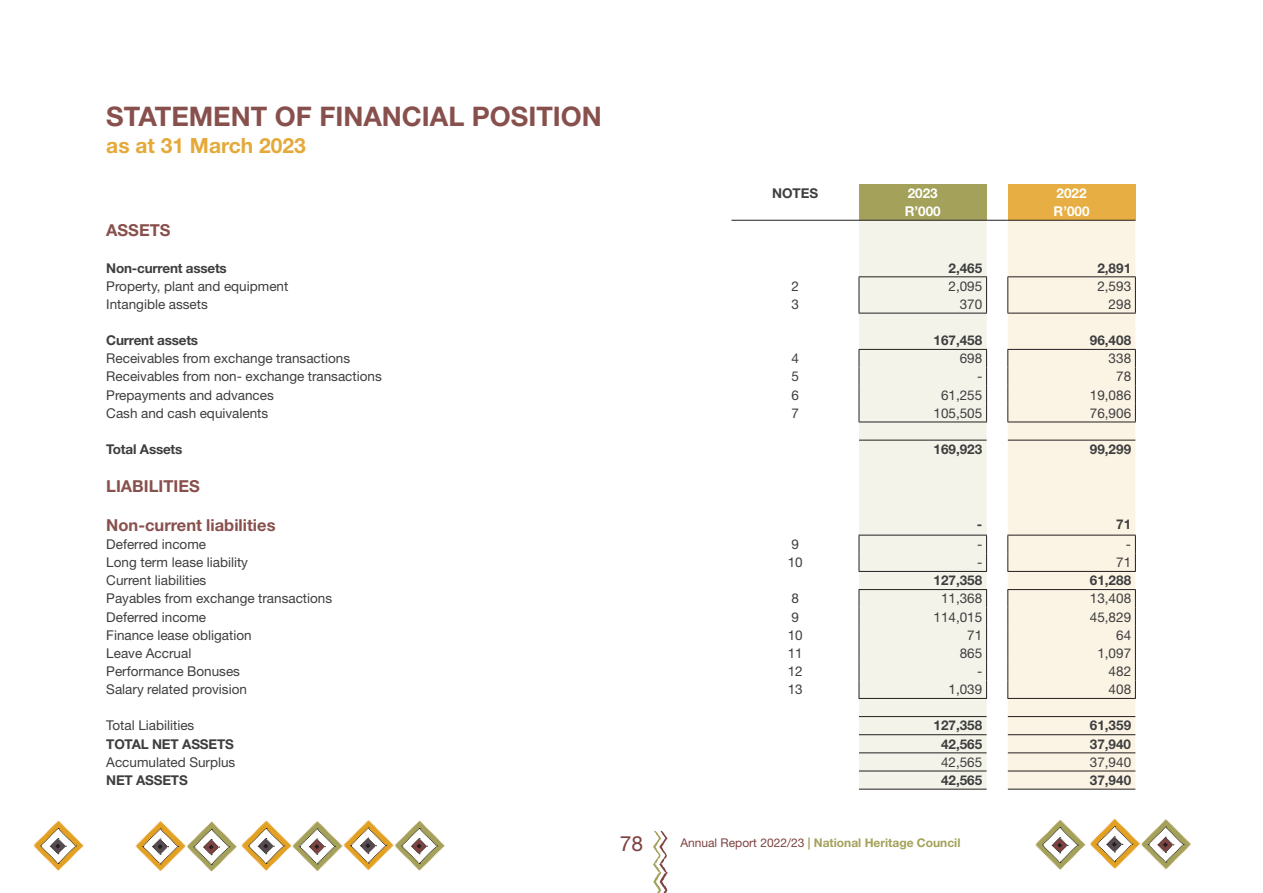
<style>
.page{position:relative;width:1263px;height:893px;background:#fff}
.page>*{position:absolute;margin:0;border:0;box-sizing:border-box;transform-origin:0 0}
.t1{font:700 27px "Helvetica Neue LT Std";color:#88504d}
.t2{font:700 21px "Helvetica Neue LT Std";color:#e5a939}
.t3{font:21px "Helvetica Neue LT Std";color:#7e4241}
.t4{font:700 16.5px "Helvetica Neue LT Std";color:#88504d}
.t5{font:13.5px "Helvetica Neue LT Std";color:#3e3e3f}
.t6{font:700 13.5px "Helvetica Neue LT Std";letter-spacing:-.015em;color:#3e3e3f}
.t7{font:700 13.5px/18px "Helvetica Neue LT Std";color:#fff}
.t8{font:700 12px "Helvetica Neue LT Std";color:#a3a15a}
.s1{font-weight:400;color:#7e4241}
</style>
<div class="page">
<div style="left:859px;top:184px;width:127px;height:36px;background:#a3a15a"></div>
<div style="left:1008px;top:184px;width:127px;height:36px;background:#e6ae43"></div>
<div style="left:859px;top:221px;width:127px;height:568px;background:#f3f3e9"></div>
<div style="left:1008px;top:221px;width:127px;height:568px;background:#fbf3e4"></div>
<svg style="left:986px;top:220px;width:22px;height:1px"></svg>
<hr style="left:859px;top:716px;width:127px;height:1px;background:#231f20">
<hr style="left:859px;top:734px;width:127px;height:1px;background:#231f20">
<hr style="left:859px;top:752px;width:127px;height:1px;background:#231f20">
<hr style="left:859px;top:771px;width:127px;height:1px;background:#231f20">
<hr style="left:859px;top:789px;width:127px;height:1px;background:#231f20">
<hr style="left:1008px;top:716px;width:127px;height:1px;background:#231f20">
<hr style="left:1007px;top:589px;width:129px;height:1px;background:#231f20">
<svg style="left:1007px;top:590px;width:1px;height:108px"></svg>
<svg style="left:1135px;top:590px;width:1px;height:108px"></svg>
<hr style="left:1007px;top:698px;width:129px;height:1px;background:#231f20">
<hr style="left:859px;top:589px;width:128px;height:1px;background:#231f20">
<svg style="left:859px;top:590px;width:1px;height:108px"></svg>
<svg style="left:986px;top:590px;width:1px;height:108px"></svg>
<hr style="left:859px;top:698px;width:128px;height:1px;background:#231f20">
<hr style="left:1007px;top:535px;width:129px;height:1px;background:#231f20">
<svg style="left:1007px;top:535px;width:1px;height:36px"></svg>
<svg style="left:1135px;top:535px;width:1px;height:36px"></svg>
<hr style="left:1007px;top:571px;width:129px;height:1px;background:#231f20">
<hr style="left:859px;top:535px;width:128px;height:1px;background:#231f20">
<svg style="left:859px;top:535px;width:1px;height:36px"></svg>
<svg style="left:986px;top:535px;width:1px;height:36px"></svg>
<hr style="left:859px;top:571px;width:128px;height:1px;background:#231f20">
<hr style="left:1007px;top:276px;width:129px;height:1px;background:#231f20">
<svg style="left:1007px;top:277px;width:1px;height:36px"></svg>
<svg style="left:1135px;top:277px;width:1px;height:36px"></svg>
<hr style="left:1007px;top:313px;width:129px;height:1px;background:#231f20">
<hr style="left:859px;top:276px;width:128px;height:1px;background:#231f20">
<svg style="left:859px;top:277px;width:1px;height:36px"></svg>
<svg style="left:986px;top:277px;width:1px;height:36px"></svg>
<hr style="left:859px;top:313px;width:128px;height:1px;background:#231f20">
<hr style="left:859px;top:349px;width:128px;height:1px;background:#231f20">
<svg style="left:859px;top:350px;width:1px;height:72px"></svg>
<svg style="left:986px;top:350px;width:1px;height:72px"></svg>
<hr style="left:859px;top:422px;width:128px;height:1px;background:#231f20">
<hr style="left:1007px;top:349px;width:129px;height:1px;background:#231f20">
<svg style="left:1007px;top:350px;width:1px;height:72px"></svg>
<svg style="left:1135px;top:350px;width:1px;height:72px"></svg>
<hr style="left:1007px;top:422px;width:129px;height:1px;background:#231f20">
<hr style="left:859px;top:440px;width:127px;height:1px;background:#231f20">
<hr style="left:1008px;top:440px;width:127px;height:1px;background:#231f20">
<hr style="left:1008px;top:734px;width:127px;height:1px;background:#231f20">
<hr style="left:1008px;top:752px;width:127px;height:1px;background:#231f20">
<hr style="left:1008px;top:771px;width:127px;height:1px;background:#231f20">
<hr style="left:1008px;top:789px;width:127px;height:1px;background:#231f20">
<hr style="left:731px;top:220px;width:128px;height:1px;background:#231f20">
<hr style="left:859px;top:220px;width:127px;height:1px;background:#231f20">
<hr style="left:1008px;top:220px;width:127px;height:1px;background:#231f20">
<svg style="left:33px;top:820px;width:51px;height:51px"></svg>
<svg style="left:135px;top:820px;width:310px;height:52px"></svg>
<svg style="left:1035px;top:818px;width:156px;height:52px"></svg>
<svg style="left:653px;top:830px;width:15px;height:63px"></svg>
<h1 class="t1" style="left:106px;top:99px;width:497px">STATEMENT OF FINANCIAL POSITION</h1>
<h2 class="t2" style="left:106px;top:132px;width:201px">as at 31 March 2023</h2>
<p class="t6" style="left:772px;top:185px;width:48px">NOTES</p>
<p class="t7" style="left:905px;top:184px;width:38px">2023<br>R’000</p>
<p class="t7" style="left:1053px;top:184px;width:38px">2022<br>R’000</p>
<p class="t4" style="left:106px;top:220px;width:66px">ASSETS</p>
<p class="t6" style="left:106px;top:259px;width:122px">Non-current assets</p>
<p class="t6" style="left:948px;top:259px;width:35px">2,465</p>
<p class="t6" style="left:1097px;top:259px;width:35px">2,891</p>
<p class="t5" style="left:106px;top:278px;width:184px">Property, plant and equipment</p>
<p class="t5" style="left:791px;top:278px;width:9px">2</p>
<p class="t5" style="left:948px;top:278px;width:35px">2,095</p>
<p class="t5" style="left:1097px;top:278px;width:35px">2,593</p>
<p class="t5" style="left:106px;top:296px;width:103px">Intangible assets</p>
<p class="t5" style="left:791px;top:296px;width:9px">3</p>
<p class="t5" style="left:960px;top:296px;width:24px">370</p>
<p class="t5" style="left:1109px;top:296px;width:24px">298</p>
<p class="t6" style="left:106px;top:332px;width:93px">Current assets</p>
<p class="t6" style="left:933px;top:332px;width:50px">167,458</p>
<p class="t6" style="left:1090px;top:332px;width:43px">96,408</p>
<p class="t5" style="left:106px;top:350px;width:245px">Receivables from exchange transactions</p>
<p class="t5" style="left:791px;top:350px;width:9px">4</p>
<p class="t5" style="left:960px;top:350px;width:24px">698</p>
<p class="t5" style="left:1109px;top:350px;width:24px">338</p>
<p class="t5" style="left:106px;top:369px;width:277px">Receivables from non- exchange transactions</p>
<p class="t5" style="left:791px;top:369px;width:9px">5</p>
<p class="t5" style="left:977px;top:369px;width:7px">-</p>
<p class="t5" style="left:1116px;top:369px;width:17px">78</p>
<p class="t5" style="left:106px;top:387px;width:169px">Prepayments and advances</p>
<p class="t5" style="left:791px;top:387px;width:9px">6</p>
<p class="t5" style="left:941px;top:387px;width:43px">61,255</p>
<p class="t5" style="left:1090px;top:387px;width:43px">19,086</p>
<p class="t5" style="left:106px;top:405px;width:163px">Cash and cash equivalents</p>
<p class="t5" style="left:791px;top:405px;width:9px">7</p>
<p class="t5" style="left:933px;top:405px;width:50px">105,505</p>
<p class="t5" style="left:1090px;top:405px;width:43px">76,906</p>
<p class="t6" style="left:106px;top:441px;width:78px">Total Assets</p>
<p class="t6" style="left:933px;top:441px;width:50px">169,923</p>
<p class="t6" style="left:1090px;top:441px;width:43px">99,299</p>
<p class="t4" style="left:106px;top:476px;width:95px">LIABILITIES</p>
<p class="t4" style="left:106px;top:515px;width:171px">Non-current liabilities</p>
<p class="t6" style="left:977px;top:516px;width:7px">-</p>
<p class="t6" style="left:1116px;top:516px;width:17px">71</p>
<p class="t5" style="left:106px;top:536px;width:101px">Deferred income</p>
<p class="t5" style="left:791px;top:536px;width:9px">9</p>
<p class="t5" style="left:977px;top:536px;width:7px">-</p>
<p class="t5" style="left:1126px;top:536px;width:7px">-</p>
<p class="t5" style="left:106px;top:554px;width:143px">Long term lease liability</p>
<p class="t5" style="left:788px;top:554px;width:17px">10</p>
<p class="t5" style="left:977px;top:554px;width:7px">-</p>
<p class="t5" style="left:1116px;top:554px;width:17px">71</p>
<p class="t5" style="left:106px;top:572px;width:102px">Current liabilities</p>
<p class="t6" style="left:933px;top:572px;width:50px">127,358</p>
<p class="t6" style="left:1090px;top:572px;width:43px">61,288</p>
<p class="t5" style="left:106px;top:591px;width:227px">Payables from exchange transactions</p>
<p class="t5" style="left:791px;top:591px;width:9px">8</p>
<p class="t5" style="left:941px;top:591px;width:43px">11,368</p>
<p class="t5" style="left:1090px;top:591px;width:43px">13,408</p>
<p class="t5" style="left:106px;top:609px;width:101px">Deferred income</p>
<p class="t5" style="left:791px;top:609px;width:9px">9</p>
<p class="t5" style="left:933px;top:609px;width:50px">114,015</p>
<p class="t5" style="left:1090px;top:609px;width:43px">45,829</p>
<p class="t5" style="left:106px;top:627px;width:147px">Finance lease obligation</p>
<p class="t5" style="left:788px;top:627px;width:17px">10</p>
<p class="t5" style="left:967px;top:627px;width:17px">71</p>
<p class="t5" style="left:1116px;top:627px;width:17px">64</p>
<p class="t5" style="left:106px;top:645px;width:87px">Leave Accrual</p>
<p class="t5" style="left:788px;top:645px;width:17px">11</p>
<p class="t5" style="left:960px;top:645px;width:24px">865</p>
<p class="t5" style="left:1097px;top:645px;width:35px">1,097</p>
<p class="t5" style="left:106px;top:663px;width:135px">Performance Bonuses</p>
<p class="t5" style="left:788px;top:663px;width:17px">12</p>
<p class="t5" style="left:977px;top:663px;width:7px">-</p>
<p class="t5" style="left:1109px;top:663px;width:24px">482</p>
<p class="t5" style="left:106px;top:681px;width:142px">Salary related provision</p>
<p class="t5" style="left:788px;top:681px;width:17px">13</p>
<p class="t5" style="left:948px;top:681px;width:35px">1,039</p>
<p class="t5" style="left:1109px;top:681px;width:24px">408</p>
<p class="t5" style="left:106px;top:718px;width:90px">Total Liabilities</p>
<p class="t6" style="left:933px;top:717px;width:50px">127,358</p>
<p class="t6" style="left:1090px;top:717px;width:43px">61,359</p>
<p class="t6" style="left:106px;top:735px;width:129px">TOTAL NET ASSETS</p>
<p class="t6" style="left:941px;top:735px;width:43px">42,565</p>
<p class="t6" style="left:1090px;top:735px;width:43px">37,940</p>
<p class="t5" style="left:106px;top:754px;width:131px">Accumulated Surplus</p>
<p class="t5" style="left:941px;top:754px;width:43px">42,565</p>
<p class="t5" style="left:1090px;top:754px;width:43px">37,940</p>
<p class="t6" style="left:106px;top:772px;width:83px">NET ASSETS</p>
<p class="t6" style="left:941px;top:772px;width:43px">42,565</p>
<p class="t6" style="left:1090px;top:772px;width:43px">37,940</p>
<h2 class="t3" style="left:620px;top:831px;width:25px">78</h2>
<p class="t8" style="left:680px;top:835px;width:282px"><span class="s1">Annual Report 2022/23</span> | National Heritage Council</p>
</div>
